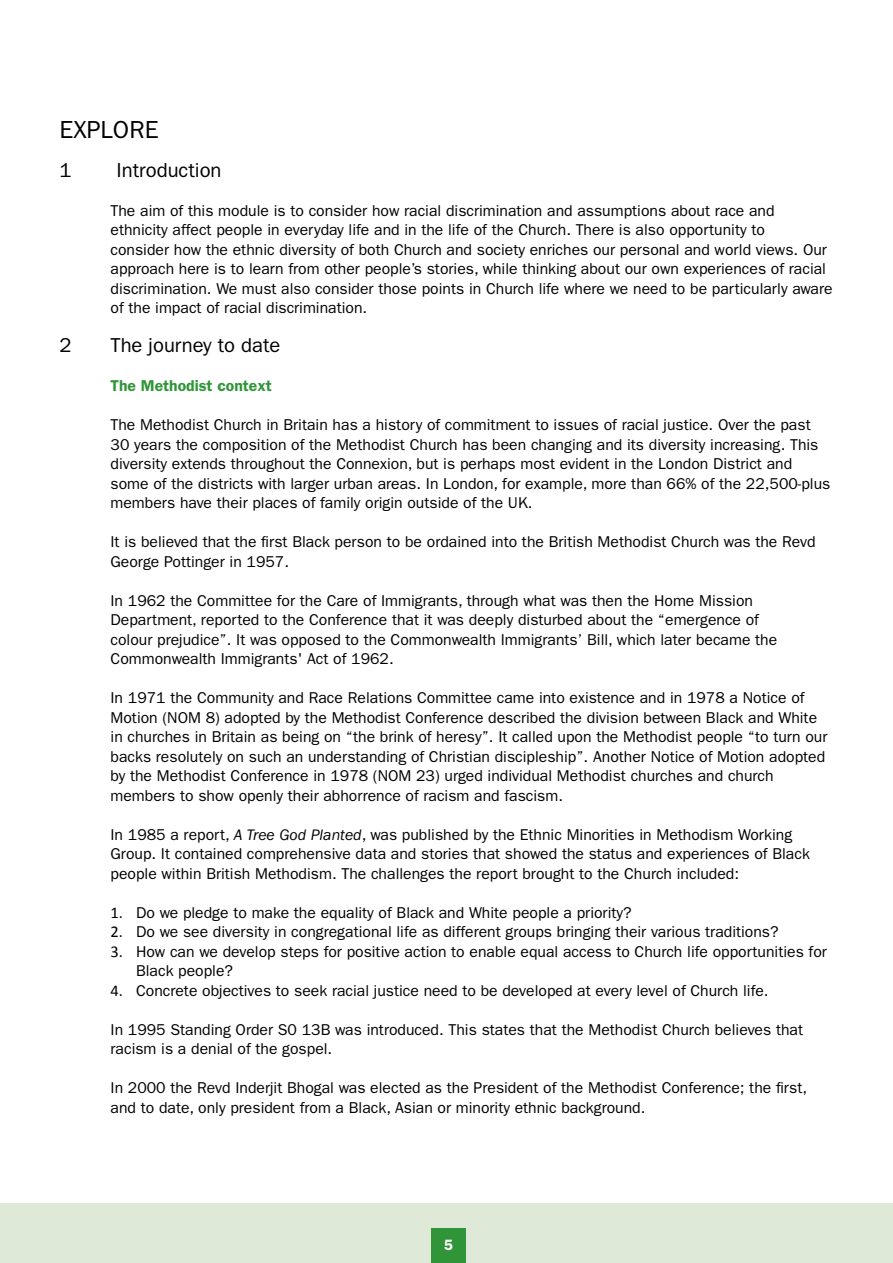
<style>
.page{position:relative;width:893px;height:1263px;background:#fff}
.page>*{position:absolute;margin:0;border:0;box-sizing:border-box;transform-origin:0 0}
.t1{font:24.75px "Franklin Gothic";color:#000}
.t2{font:20.25px "Franklin Gothic";color:#000}
.t3{font:15.75px/19.5px "Franklin Gothic";color:#000}
.t4{font:600 15.75px "Franklin Gothic";color:#309538}
.t5{font:600 15px "Franklin Gothic";color:#fff}
.s1{font-style:italic}
.s2{font-family:"Calibri";font-size:16.5px}
</style>
<div class="page">
<div style="left:0;top:1203px;width:893px;height:60px;background:#dfe9d7"></div>
<div style="left:432px;top:1229px;width:34px;height:34px;background:#309538"></div>
<h1 class="t1" style="left:60px;top:115px;width:101px">EXPLORE</h1>
<p class="t2" style="left:60px;top:158px;width:14px">1</p>
<p class="t2" style="left:117px;top:158px;width:106px">Introduction</p>
<p class="t3" style="left:111px;top:201px;width:724px">The aim of this module is to consider how racial discrimination and assumptions about race and ethnicity affect people in everyday life and in the life of the Church. There is also opportunity to<br>consider how the ethnic diversity of both Church and society enriches our personal and world views. Our approach here is to learn from other people’s stories, while thinking about our own experiences of racial discrimination. We must also consider those points in Church life where we need to be particularly aware of the impact of racial discrimination.</p>
<p class="t2" style="left:60px;top:334px;width:14px">2</p>
<p class="t2" style="left:111px;top:334px;width:171px">The journey to date</p>
<p class="t4" style="left:111px;top:376px;width:163px">The Methodist context</p>
<p class="t3" style="left:111px;top:415px;width:721px">The Methodist Church in Britain has a history of commitment to issues of racial justice. Over the past 30 years the composition of the Methodist Church has been changing and its diversity increasing. This diversity extends throughout the Connexion, but is perhaps most evident in the London District and some of the districts with larger urban areas. In London, for example, more than 66% of the 22,500-plus members have their places of family origin outside of the UK.</p>
<p class="t3" style="left:111px;top:532px;width:707px">It is believed that the first Black person to be ordained into the British Methodist Church was the Revd<br>George Pottinger in 1957.</p>
<p class="t3" style="left:111px;top:591px;width:668px">In 1962 the Committee for the Care of Immigrants, through what was then the Home Mission Department, reported to the Conference that it was deeply disturbed about the “emergence of colour prejudice”. It was opposed to the Commonwealth Immigrants’ Bill, which later became the Commonwealth Immigrants' Act of 1962.</p>
<p class="t3" style="left:111px;top:688px;width:718px">In 1971 the Community and Race Relations Committee came into existence and in 1978 a Notice of Motion (NOM 8) adopted by the Methodist Conference described the division between Black and White in churches in Britain as being on “the brink of heresy”. It called upon the Methodist people “to turn our backs resolutely on such an understanding of Christian discipleship”. Another Notice of Motion adopted by the Methodist Conference in 1978 (NOM 23) urged individual Methodist churches and church members to show openly their abhorrence of racism and fascism.</p>
<p class="t3" style="left:111px;top:825px;width:701px">In 1985 a report, <span class="s1">A Tree God Planted</span>, was published by the Ethnic Minorities in Methodism Working<br>Group. It contained comprehensive data and stories that showed the status and experiences of Black people within British Methodism. The challenges the report brought to the Church included:</p>
<p class="t3" style="left:111px;top:903px;width:523px"><span class="s2">1.</span> Do we pledge to make the equality of Black and White people a priority?</p>
<p class="t3" style="left:111px;top:922px;width:670px"><span class="s2">2.</span> Do we see diversity in congregational life as different groups bringing their various traditions?</p>
<p class="t3" style="left:136px;top:942px;width:692px;text-indent:-26px"><span class="s2">3.</span> How can we develop steps for positive action to enable equal access to Church life opportunities for<br>Black people?</p>
<p class="t3" style="left:111px;top:981px;width:660px"><span class="s2">4.</span> Concrete objectives to seek racial justice need to be developed at every level of Church life.</p>
<p class="t3" style="left:111px;top:1020px;width:694px">In 1995 Standing Order S0 13B was introduced. This states that the Methodist Church believes that racism is a denial of the gospel.</p>
<p class="t3" style="left:111px;top:1078px;width:698px">In 2000 the Revd Inderjit Bhogal was elected as the President of the Methodist Conference; the first, and to date, only president from a Black, Asian or minority ethnic background.</p>
<p class="t5" style="left:444px;top:1236px;width:10px">5</p>
</div>
